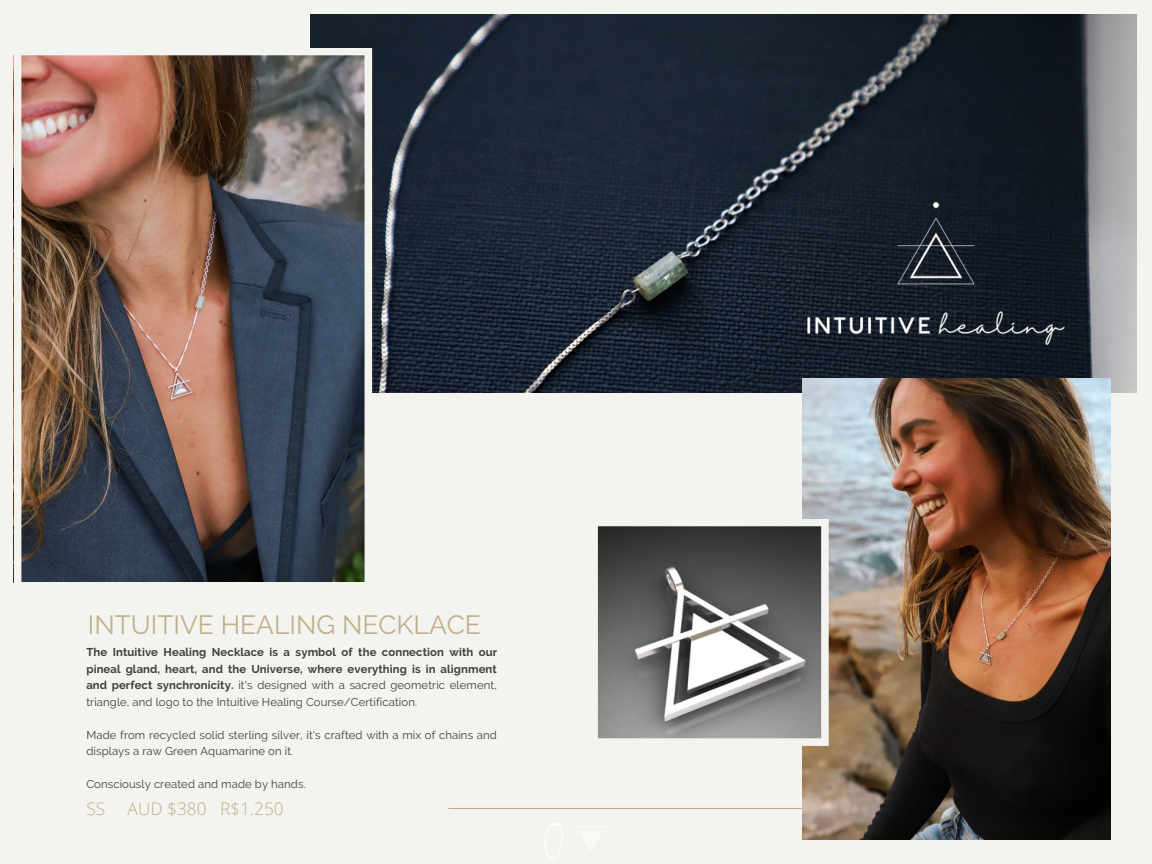
<style>
.page{position:relative;width:1152px;height:864px;background:#f3f4f0}
.page>*{position:absolute;margin:0;border:0;box-sizing:border-box;transform-origin:0 0}
.t1{font:26.4px "Raleway";color:#c1af8c}
.t2{font:300 17.25px "Open Sans";color:#c1af8c}
.t3{font:700 11.25px/16.5px "Raleway";letter-spacing:.01em;color:#3f3f3f;text-align:justify}
.t4{font:11.25px/16.5px "Raleway";letter-spacing:.01em;color:#3f3f3f}
.s1{font-weight:400}
</style>
<div class="page">
<img style="left:310px;top:15px;width:827px;height:378px">
<hr style="left:449px;top:808px;width:509px;height:1px;background:#c1af8c">
<img style="left:802px;top:379px;width:309px;height:461px">
<svg style="left:597px;top:519px;width:232px;height:226px"></svg>
<img style="left:21px;top:48px;width:351px;height:534px">
<img style="left:545px;top:823px;width:18px;height:37px">
<img style="left:806px;top:199px;width:261px;height:149px">
<p class="t1" style="left:88px;top:609px;width:395px">INTUITIVE HEALING NECKLACE</p>
<p class="t3" style="left:86px;top:644px;width:412px">The Intuitive Healing Necklace is a symbol of the connection with our pineal gland, heart, and the Universe, where everything is in alignment and perfect synchronicity. <span class="s1">it's designed with a sacred geometric element, triangle, and logo to the Intuitive Healing Course/Certification.</span></p>
<p class="t4" style="left:86px;top:727px;width:412px">Made from recycled solid sterling silver, it's crafted with a mix of chains and displays a raw Green Aquamarine on it.</p>
<p class="t4" style="left:86px;top:776px;width:221px">Consciously created and made by hands.</p>
<p class="t2" style="left:86px;top:797px;width:20px">SS</p>
<p class="t2" style="left:128px;top:797px;width:158px">AUD $380 R$1.250</p>
</div>
